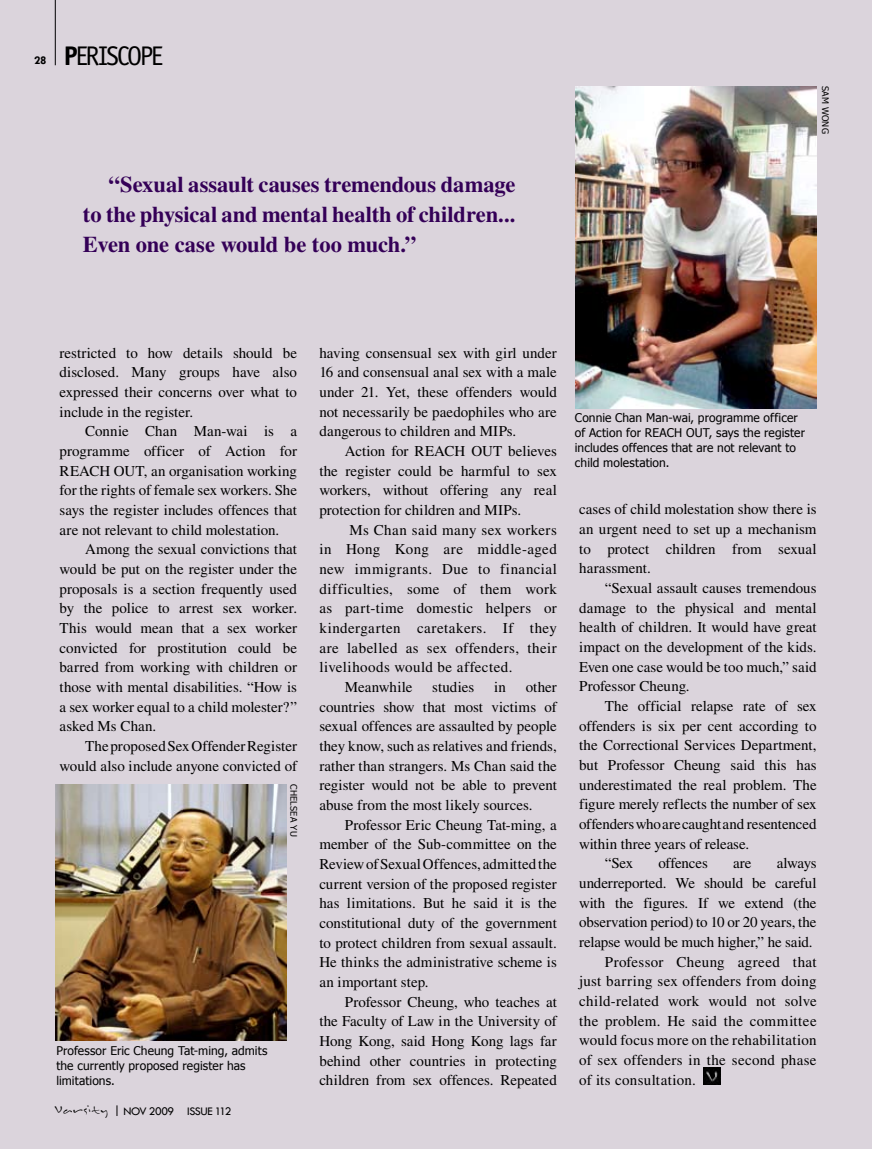
<style>
.page{position:relative;width:872px;height:1149px;background:#fff}
.page>*{position:absolute;margin:0;border:0;box-sizing:border-box;transform-origin:0 0}
.t1{font:27px "Officina Sans";letter-spacing:-.085em;color:#000}
.t2{font:700 22.5px/29.7px "Times";letter-spacing:-.01em;color:#340057;text-align:justify}
.t3{font:15px/19.6px "Times";letter-spacing:.005em;color:#000;text-align:justify}
.t4{font:15px "Times";letter-spacing:.025em;color:#000}
.t5{font:15px "Times";letter-spacing:.03em;color:#000}
.t6{font:15px "Times";letter-spacing:.035em;color:#000}
.t7{font:12px/15px "Tahoma";letter-spacing:.01em;color:#000}
.t8{font:12px "Tw Cen";letter-spacing:-.035em;color:#000}
.t9{font:700 12px "Tw Cen";color:#000}
.t10{font:9px "Tahoma";letter-spacing:.02em;color:#000}
.s1{font-weight:700}
.s2{font-family:"Inkburrow";font-size:15px}
</style>
<div class="page">
<div style="left:0;top:0;width:872px;height:1148px;background:#dbd4dc"></div>
<div style="left:575px;top:502px;width:241px;height:582px;background:#dbd4dc"></div>
<img style="left:703px;top:1067px;width:17px;height:17px">
<img style="left:55px;top:783px;width:231px;height:257px">
<img style="left:575px;top:86px;width:241px;height:322px">
<hr style="left:55px;top:0;width:1px;height:65px;background:#000">
<p class="t9" style="left:34px;top:53px;width:14px">28</p>
<h1 class="t1" style="left:64px;top:40px;width:101px"><span class="s1">P</span>ERISCOPE</h1>
<h2 class="t2" style="left:83px;top:169px;width:434px;text-indent:26px">“Sexual assault causes tremendous damage to the physical and mental health of children...<br>Even one case would be too much.”</h2>
<p class="t10" style="left:831px;top:86px;width:49px;rotate:90deg">SAM WONG</p>
<p class="t3" style="left:60px;top:342px;width:239px">restricted to how details should be disclosed. Many groups have also expressed their concerns over what to include in the register.</p>
<p class="t3" style="left:60px;top:421px;width:239px;text-indent:26px">Connie Chan Man-wai is a programme officer of Action for REACH OUT, an organisation working for the rights of female sex workers. She says the register includes offences that are not relevant to child molestation.</p>
<p class="t3" style="left:60px;top:539px;width:239px;text-indent:26px">Among the sexual convictions that would be put on the register under the proposals is a section frequently used by the police to arrest sex worker.<br>This would mean that a sex worker convicted for prostitution could be barred from working with children or those with mental disabilities. “How is a sex worker equal to a child molester?” asked Ms Chan.</p>
<p class="t3" style="left:60px;top:735px;width:239px;text-align:right">The proposed Sex Offender Register would also include anyone convicted of</p>
<p class="t10" style="left:300px;top:784px;width:53px;rotate:90deg">CHELSEA YU</p>
<p class="t7" style="left:56px;top:1041px;width:213px">Professor Eric Cheung Tat-ming, admits the currently proposed register has limitations.</p>
<p class="t8" style="left:55px;top:1103px;width:178px"><span class="s2">Varsity</span> NOV 2009 ISSUE 112</p>
<p class="t3" style="left:319px;top:342px;width:239px">having consensual sex with girl under 16 and consensual anal sex with a male under 21. Yet, these offenders would not necessarily be paedophiles who are dangerous to children and MIPs.</p>
<p class="t3" style="left:319px;top:441px;width:239px;text-indent:26px">Action for REACH OUT believes the register could be harmful to sex workers, without offering any real protection for children and MIPs.</p>
<p class="t4" style="left:349px;top:521px;width:209px">Ms Chan said many sex workers</p>
<p class="t3" style="left:319px;top:539px;width:239px">in Hong Kong are middle-aged</p>
<p class="t6" style="left:319px;top:560px;width:239px">new immigrants. Due to financial</p>
<p class="t3" style="left:319px;top:578px;width:239px">difficulties, some of them work</p>
<p class="t4" style="left:319px;top:599px;width:239px">as part-time domestic helpers or</p>
<p class="t5" style="left:319px;top:619px;width:239px">kindergarten caretakers. If they</p>
<p class="t4" style="left:319px;top:638px;width:239px">are labelled as sex offenders, their</p>
<p class="t5" style="left:319px;top:658px;width:195px">livelihoods would be affected.</p>
<p class="t3" style="left:345px;top:676px;width:69px">Meanwhile</p>
<p class="t3" style="left:432px;top:676px;width:43px">studies</p>
<p class="t3" style="left:494px;top:676px;width:13px">in</p>
<p class="t3" style="left:319px;top:676px;width:239px;text-indent:206px">other countries show that most victims of sexual offences are assaulted by people they know, such as relatives and friends, rather than strangers. Ms Chan said the register would not be able to prevent abuse from the most likely sources.</p>
<p class="t3" style="left:319px;top:814px;width:239px;text-indent:26px">Professor Eric Cheung Tat-ming, a member of the Sub-committee on the Review of Sexual Offences, admitted the current version of the proposed register has limitations. But he said it is the constitutional duty of the government to protect children from sexual assault.<br>He thinks the administrative scheme is an important step.</p>
<p class="t3" style="left:319px;top:991px;width:239px;text-indent:26px">Professor Cheung, who teaches at the Faculty of Law in the University of Hong Kong, said Hong Kong lags far behind other countries in protecting children from sex offences. Repeated</p>
<p class="t7" style="left:575px;top:409px;width:232px">Connie Chan Man-wai, programme officer of Action for REACH OUT, says the register includes offences that are not relevant to child molestation.</p>
<p class="t3" style="left:579px;top:499px;width:239px">cases of child molestation show there is an urgent need to set up a mechanism to protect children from sexual harassment.</p>
<p class="t3" style="left:579px;top:577px;width:239px;text-indent:26px">“Sexual assault causes tremendous damage to the physical and mental health of children. It would have great impact on the development of the kids.<br>Even one case would be too much,” said Professor Cheung.</p>
<p class="t3" style="left:604px;top:695px;width:213px">The official relapse rate of sex</p>
<p class="t3" style="left:579px;top:715px;width:239px">offenders is six per cent according to</p>
<p class="t3" style="left:579px;top:735px;width:239px">the Correctional Services Department,</p>
<p class="t3" style="left:579px;top:754px;width:239px">but Professor Cheung said this has</p>
<p class="t3" style="left:579px;top:774px;width:239px">underestimated the real problem. The</p>
<p class="t3" style="left:579px;top:794px;width:239px">figure merely reflects the number of sex</p>
<p class="t3" style="left:579px;top:813px;width:239px">offenders who are caught and resentenced</p>
<p class="t3" style="left:579px;top:833px;width:171px">within three years of release.</p>
<p class="t3" style="left:604px;top:853px;width:30px">“Sex</p>
<p class="t3" style="left:658px;top:853px;width:51px">offences</p>
<p class="t3" style="left:733px;top:853px;width:20px">are</p>
<p class="t3" style="left:776px;top:853px;width:41px">always</p>
<p class="t3" style="left:579px;top:872px;width:239px">underreported. We should be careful</p>
<p class="t3" style="left:579px;top:892px;width:239px">with the figures. If we extend (the</p>
<p class="t3" style="left:579px;top:912px;width:239px">observation period) to 10 or 20 years, the</p>
<p class="t3" style="left:579px;top:931px;width:235px">relapse would be much higher,” he said.</p>
<p class="t3" style="left:604px;top:951px;width:213px">Professor Cheung agreed that</p>
<p class="t3" style="left:579px;top:970px;width:239px">just barring sex offenders from doing</p>
<p class="t3" style="left:579px;top:990px;width:239px">child-related work would not solve</p>
<p class="t3" style="left:579px;top:1010px;width:239px">the problem. He said the committee</p>
<p class="t3" style="left:579px;top:1029px;width:239px">would focus more on the rehabilitation</p>
<p class="t3" style="left:579px;top:1049px;width:239px">of sex offenders in the second phase</p>
<p class="t3" style="left:579px;top:1069px;width:118px">of its consultation.</p>
</div>
